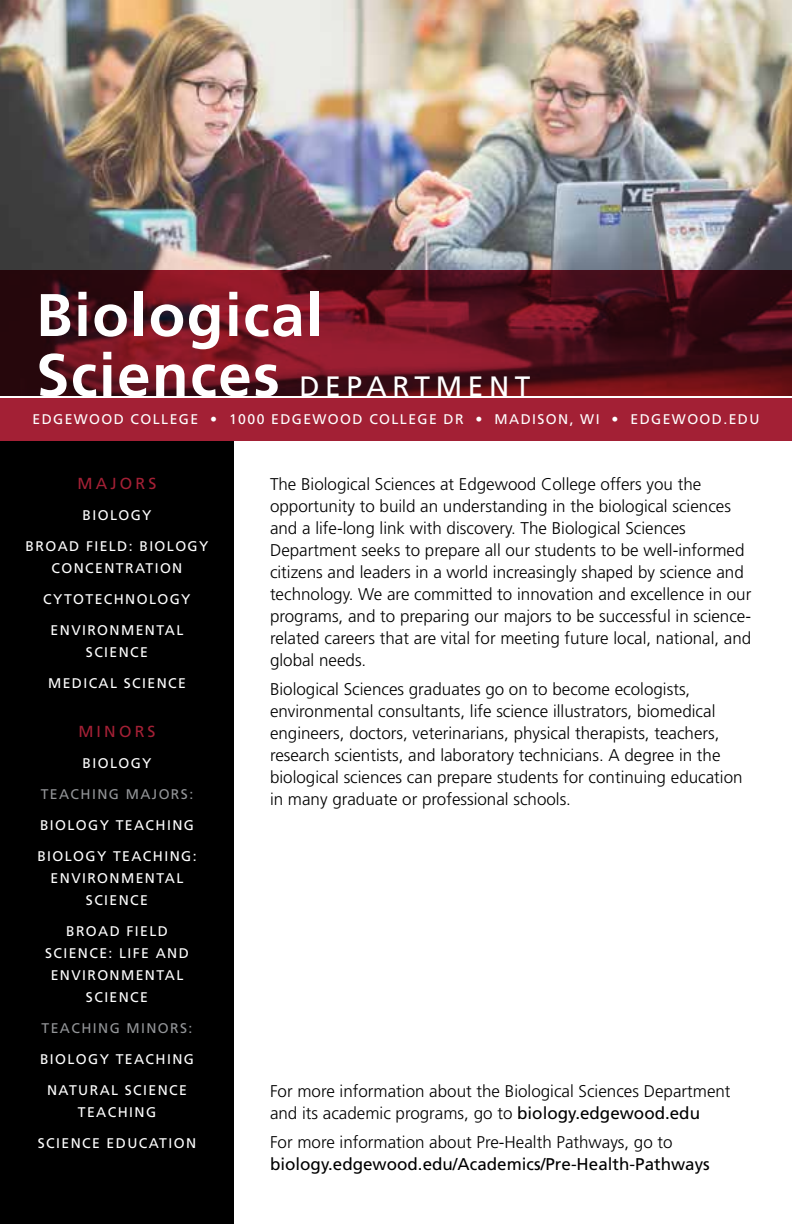
<style>
.page{position:relative;width:792px;height:1224px;background:#fff}
.page>*{position:absolute;margin:0;border:0;box-sizing:border-box;transform-origin:0 0}
.t1{font:700 60px "Frutiger LT Std";letter-spacing:.025em;color:#fff}
.t2{font:28px "Frutiger LT Std";letter-spacing:.2em;color:#fff}
.t3{font:300 17px/22px "Frutiger LT Std";color:#000}
.t4{font:17px "Frutiger LT Std";color:#000}
.t5{font:16px "Frutiger LT Std";letter-spacing:.2em;color:#a32035}
.t6{font:14px/22px "Frutiger LT Std";letter-spacing:.1em;color:#fff;text-align:center}
.t7{font:14px "Frutiger LT Std";letter-spacing:.1em;color:#939598}
.s1{font-weight:700;font-size:60px}
.s2{font-weight:400}
</style>
<div class="page">
<img style="left:0;top:0;width:792px;height:270px">
<svg style="left:0;top:270px;width:792px;height:126px;background:#57101b"></svg>
<div style="left:0;top:441px;width:234px;height:783px;background:#000"></div>
<div style="left:0;top:396px;width:792px;height:45px;background:#a32035"></div>
<hr style="left:0;top:396px;width:792px;height:2px;background:#fff">
<h1 class="t1" style="left:36px;top:280px;width:288px">Biological</h1>
<h2 class="t2" style="left:36px;top:370px;width:496px"><span class="s1">Sciences</span> DEPARTMENT</h2>
<p class="t6" style="left:32px;top:408px;width:729px">EDGEWOOD COLLEGE • 1000 EDGEWOOD COLLEGE DR • MADISON, WI • EDGEWOOD.EDU</p>
<p class="t5" style="left:77px;top:474px;width:81px">MAJORS</p>
<p class="t6" style="left:82px;top:504px;width:71px">BIOLOGY</p>
<p class="t6" style="left:26px;top:535px;width:184px">BROAD FIELD: BIOLOGY<br>CONCENTRATION</p>
<p class="t6" style="left:43px;top:588px;width:149px">CYTOTECHNOLOGY</p>
<p class="t6" style="left:51px;top:619px;width:134px">ENVIRONMENTAL<br>SCIENCE</p>
<p class="t6" style="left:48px;top:672px;width:139px">MEDICAL SCIENCE</p>
<p class="t5" style="left:78px;top:722px;width:79px">MINORS</p>
<p class="t6" style="left:82px;top:752px;width:71px">BIOLOGY</p>
<p class="t7" style="left:41px;top:786px;width:154px">TEACHING MAJORS:</p>
<p class="t6" style="left:40px;top:814px;width:156px">BIOLOGY TEACHING</p>
<p class="t6" style="left:37px;top:845px;width:161px">BIOLOGY TEACHING:<br>ENVIRONMENTAL<br>SCIENCE</p>
<p class="t6" style="left:45px;top:920px;width:145px">BROAD FIELD<br>SCIENCE: LIFE AND<br>ENVIRONMENTAL<br>SCIENCE</p>
<p class="t7" style="left:42px;top:1020px;width:152px">TEACHING MINORS:</p>
<p class="t6" style="left:40px;top:1048px;width:156px">BIOLOGY TEACHING</p>
<p class="t6" style="left:47px;top:1079px;width:141px">NATURAL SCIENCE<br>TEACHING</p>
<p class="t6" style="left:38px;top:1132px;width:160px">SCIENCE EDUCATION</p>
<p class="t3" style="left:270px;top:473px;width:483px">The Biological Sciences at Edgewood College offers you the opportunity to build an understanding in the biological sciences and a life-long link with discovery. The Biological Sciences Department seeks to prepare all our students to be well-informed citizens and leaders in a world increasingly shaped by science and technology. We are committed to innovation and excellence in our programs, and to preparing our majors to be successful in science&shy;related careers that are vital for meeting future local, national, and global needs.</p>
<p class="t3" style="left:270px;top:678px;width:474px">Biological Sciences graduates go on to become ecologists, environmental consultants, life science illustrators, biomedical engineers, doctors, veterinarians, physical therapists, teachers, research scientists, and laboratory technicians. A degree in the biological sciences can prepare students for continuing education in many graduate or professional schools.</p>
<p class="t3" style="left:270px;top:1080px;width:462px">For more information about the Biological Sciences Department and its academic programs, go to <span class="s2">biology.edgewood.edu</span></p>
<p class="t3" style="left:270px;top:1132px;width:404px">For more information about Pre-Health Pathways, go to</p>
<p class="t4" style="left:270px;top:1154px;width:441px">biology.edgewood.edu/Academics/Pre-Health-Pathways</p>
</div>
